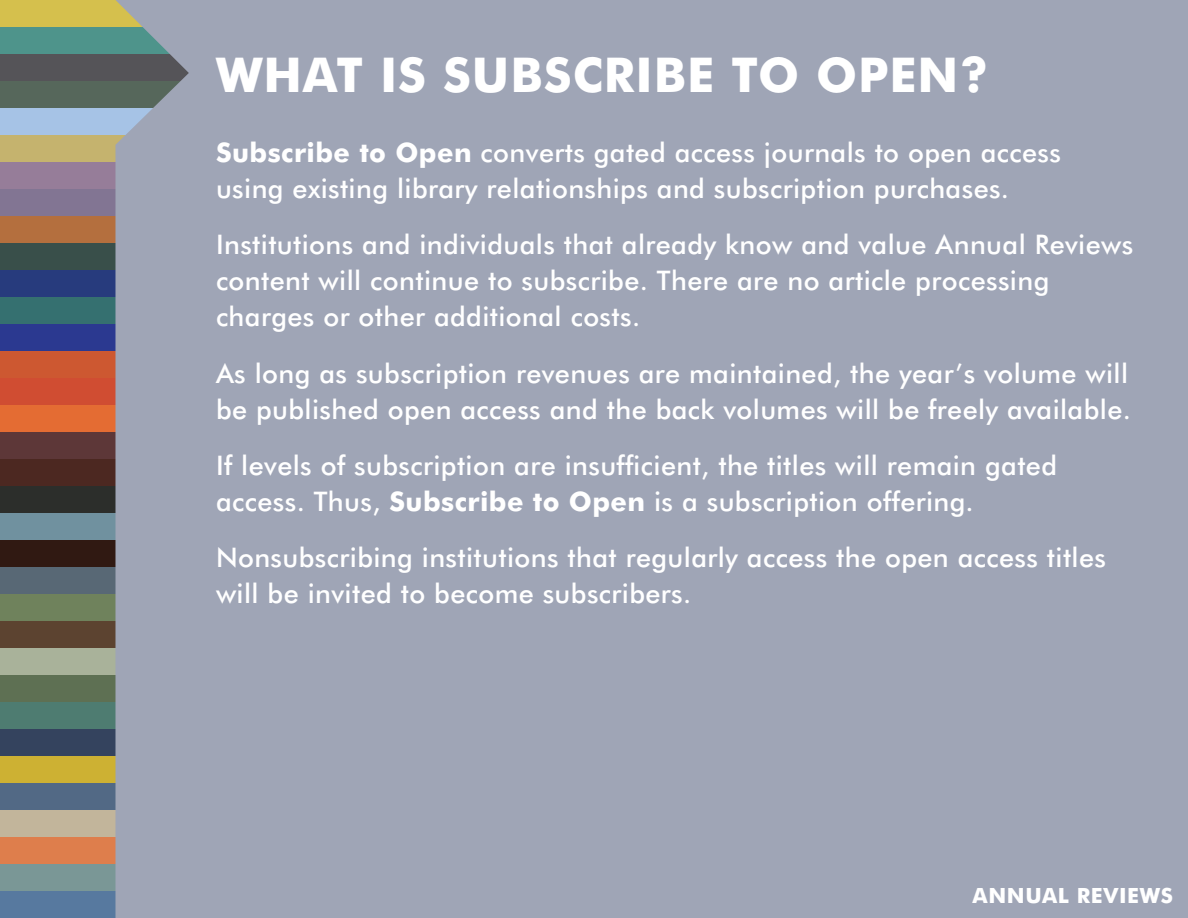
<style>
.page{position:relative;width:1188px;height:918px;background:#fff}
.page>*{position:absolute;margin:0;border:0;box-sizing:border-box;transform-origin:0 0}
.t1{font:700 48px "Futura BT";letter-spacing:.02em;color:#fff}
.t2{font:500 27px/36px "Futura BT";letter-spacing:.015em;color:#fff}
.t3{font:700 21px "Futura BT";letter-spacing:.03em;color:#fff}
.s1{font-weight:700}
</style>
<div class="page">
<div style="left:0;top:0;width:226px;height:27px;background:#d5c04d"></div>
<div style="left:0;top:432px;width:226px;height:27px;background:#5d3738"></div>
<div style="left:0;top:459px;width:226px;height:27px;background:#4c2821"></div>
<div style="left:0;top:486px;width:226px;height:27px;background:#2c2e2b"></div>
<div style="left:0;top:513px;width:226px;height:27px;background:#70919f"></div>
<div style="left:0;top:540px;width:226px;height:27px;background:#301912"></div>
<div style="left:0;top:567px;width:226px;height:27px;background:#586875"></div>
<div style="left:0;top:594px;width:226px;height:27px;background:#6f825c"></div>
<div style="left:0;top:621px;width:226px;height:27px;background:#5c4330"></div>
<div style="left:0;top:135px;width:226px;height:27px;background:#c5b36e"></div>
<div style="left:0;top:108px;width:226px;height:27px;background:#a6c3e6"></div>
<div style="left:0;top:81px;width:226px;height:27px;background:#56675b"></div>
<div style="left:0;top:54px;width:226px;height:27px;background:#555458"></div>
<div style="left:0;top:27px;width:226px;height:27px;background:#4e948b"></div>
<div style="left:0;top:270px;width:226px;height:27px;background:#273b7d"></div>
<div style="left:0;top:243px;width:226px;height:27px;background:#394f4a"></div>
<div style="left:0;top:216px;width:226px;height:27px;background:#b46f3e"></div>
<div style="left:0;top:189px;width:226px;height:27px;background:#827593"></div>
<div style="left:0;top:162px;width:226px;height:27px;background:#967d99"></div>
<div style="left:0;top:405px;width:226px;height:27px;background:#e46c33"></div>
<div style="left:0;top:378px;width:226px;height:27px;background:#d04d32"></div>
<div style="left:0;top:351px;width:226px;height:27px;background:#cd5831"></div>
<div style="left:0;top:324px;width:226px;height:27px;background:#2b3990"></div>
<div style="left:0;top:297px;width:226px;height:27px;background:#357070"></div>
<div style="left:0;top:648px;width:226px;height:27px;background:#a9b29a"></div>
<div style="left:0;top:675px;width:226px;height:27px;background:#5e7053"></div>
<div style="left:0;top:702px;width:226px;height:27px;background:#4e7c71"></div>
<div style="left:0;top:729px;width:226px;height:27px;background:#34435e"></div>
<div style="left:0;top:756px;width:226px;height:27px;background:#cdb133"></div>
<div style="left:0;top:783px;width:226px;height:27px;background:#526985"></div>
<div style="left:0;top:891px;width:226px;height:27px;background:#57799f"></div>
<div style="left:0;top:864px;width:226px;height:27px;background:#7a9796"></div>
<div style="left:0;top:837px;width:226px;height:27px;background:#de7e4c"></div>
<div style="left:0;top:810px;width:226px;height:27px;background:#c2b59b"></div>
<div style="left:116px;top:0;width:1072px;height:918px;background:#9fa5b6"></div>
<h1 class="t1" style="left:216px;top:46px;width:774px">WHAT IS SUBSCRIBE TO OPEN?</h1>
<p class="t2" style="left:216px;top:134px;width:847px"><span class="s1">Subscribe to Open</span> converts gated access journals to open access using existing library relationships and subscription purchases.</p>
<p class="t2" style="left:216px;top:227px;width:919px">Institutions and individuals that already know and value Annual Reviews content will continue to subscribe. There are no article processing charges or other additional costs.</p>
<p class="t2" style="left:216px;top:355px;width:916px">As long as subscription revenues are maintained, the year’s volume will be published open access and the back volumes will be freely available.</p>
<p class="t2" style="left:216px;top:447px;width:843px">If levels of subscription are insufficient, the titles will remain gated access. Thus, <span class="s1">Subscribe to Open</span> is a subscription offering.</p>
<p class="t2" style="left:216px;top:539px;width:892px">Nonsubscribing institutions that regularly access the open access titles will be invited to become subscribers.</p>
<p class="t3" style="left:973px;top:883px;width:202px">ANNUAL REVIEWS</p>
</div>
